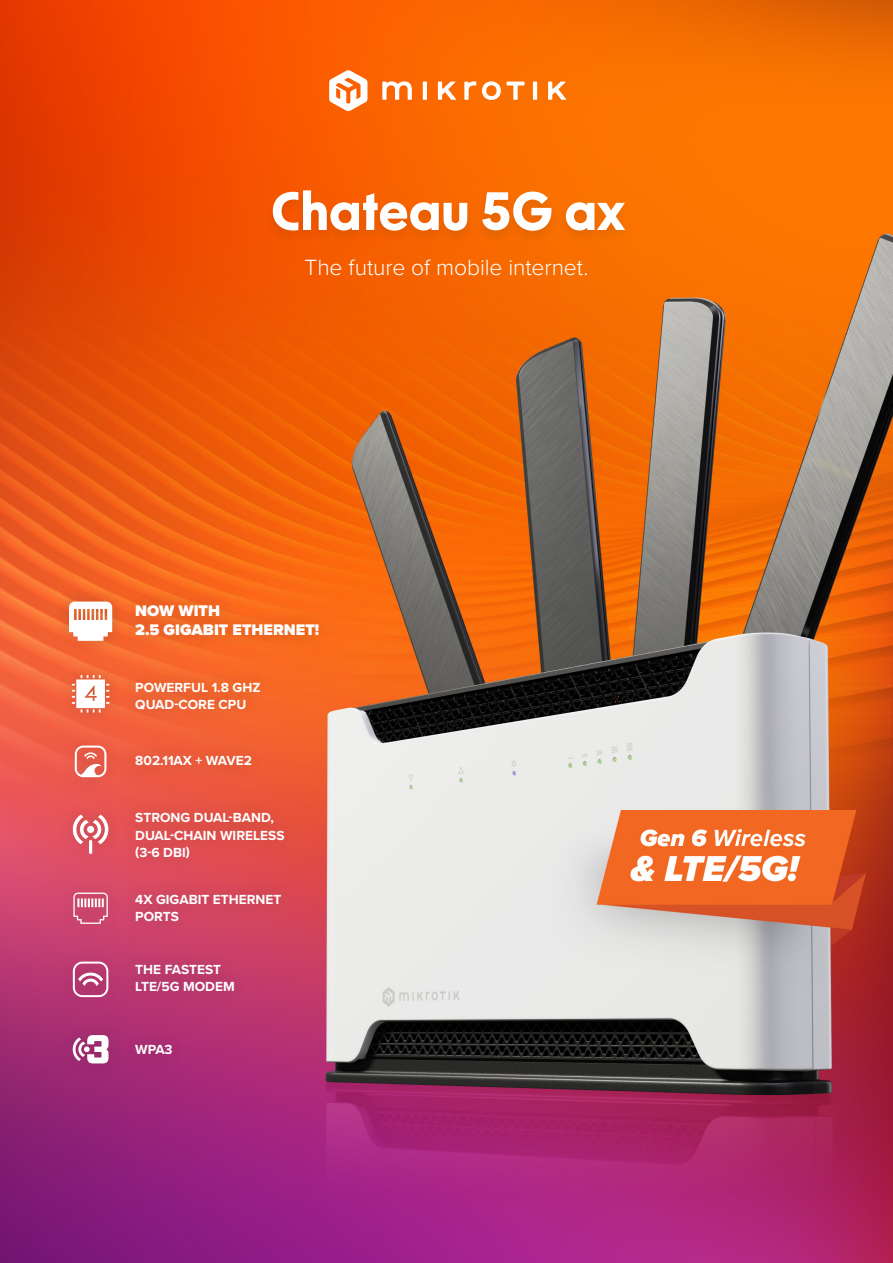
<style>
.page{position:relative;width:893px;height:1263px;background:#fff}
.page>*{position:absolute;margin:0;border:0;box-sizing:border-box;transform-origin:0 0}
.t1{font:700 51.15px "New Order";letter-spacing:-.01em;color:#fff}
.Teksts{font:300 22.95px "Proxima Nova";letter-spacing:-.005em;color:#fff}
.Teksts-2{font:900 15.9px "Proxima Nova";color:#fff}
.Teksts-3{font:700 13.65px/17.1px "Proxima Nova";color:#fff}
</style>
<div class="page">
<img style="left:0;top:0;width:893px;height:1263px">
<div style="left:264px;top:188px;width:368px;height:57px;background:#231f20;opacity:.1"></div>
<svg style="left:382px;top:81px;width:184px;height:19px"></svg>
<svg style="left:329px;top:70px;width:38px;height:41px"></svg>
<div style="left:122px;top:590px;width:211px;height:61px;background:#f56820"></div>
<div style="left:121px;top:668px;width:153px;height:55px;background:#f1642f"></div>
<div style="left:121px;top:741px;width:144px;height:40px;background:#ec5a3a"></div>
<div style="left:121px;top:798px;width:177px;height:74px;background:#231f20;opacity:.2"></div>
<div style="left:121px;top:880px;width:173px;height:56px;background:#231f20;opacity:.2"></div>
<div style="left:121px;top:950px;width:128px;height:56px;background:#231f20;opacity:.2"></div>
<div style="left:122px;top:1030px;width:65px;height:39px;background:#a82c73"></div>
<div style="left:58px;top:1020px;width:65px;height:59px;background:#a22b72"></div>
<svg style="left:72px;top:1035px;width:36px;height:28px"></svg>
<div style="left:58px;top:877px;width:65px;height:62px;background:#d0466d"></div>
<svg style="left:73px;top:892px;width:35px;height:32px"></svg>
<div style="left:58px;top:801px;width:65px;height:66px;background:#e2515b"></div>
<svg style="left:71px;top:814px;width:38px;height:40px"></svg>
<div style="left:60px;top:730px;width:62px;height:62px;background:#ed5a47"></div>
<svg style="left:75px;top:745px;width:31px;height:32px"></svg>
<div style="left:58px;top:661px;width:66px;height:66px;background:#231f20;opacity:.2"></div>
<svg style="left:72px;top:675px;width:37px;height:37px"></svg>
<div style="left:54px;top:586px;width:74px;height:70px;background:#231f20;opacity:.2"></div>
<svg style="left:69px;top:602px;width:43px;height:39px"></svg>
<div style="left:58px;top:946px;width:65px;height:66px;background:#b93871"></div>
<svg style="left:73px;top:961px;width:35px;height:36px"></svg>
<p class="t1" style="left:271px;top:178px;width:356px">Chateau 5G ax</p>
<p class="Teksts" style="left:305px;top:250px;width:285px">The future of mobile internet.</p>
<p class="Teksts-2" style="left:135px;top:598px;width:86px">NOW WITH</p>
<p class="Teksts-2" style="left:135px;top:618px;width:185px">2.5 GIGABIT ETHERNET!</p>
<p class="Teksts-3" style="left:135px;top:678px;width:127px">POWERFUL 1.8 GHZ<br>QUAD-CORE CPU</p>
<p class="Teksts-3" style="left:135px;top:752px;width:118px">802.11AX + WAVE2</p>
<p class="Teksts-3" style="left:135px;top:809px;width:151px">STRONG DUAL-BAND,<br>DUAL-CHAIN WIRELESS (3-6 DBI)</p>
<p class="Teksts-3" style="left:135px;top:891px;width:148px">4X GIGABIT ETHERNET<br>PORTS</p>
<p class="Teksts-3" style="left:135px;top:960px;width:87px">THE FASTEST</p>
<p class="Teksts-3" style="left:135px;top:977px;width:101px">LTE/5G MODEM</p>
<p class="Teksts-3" style="left:135px;top:1041px;width:39px">WPA3</p>
</div>
